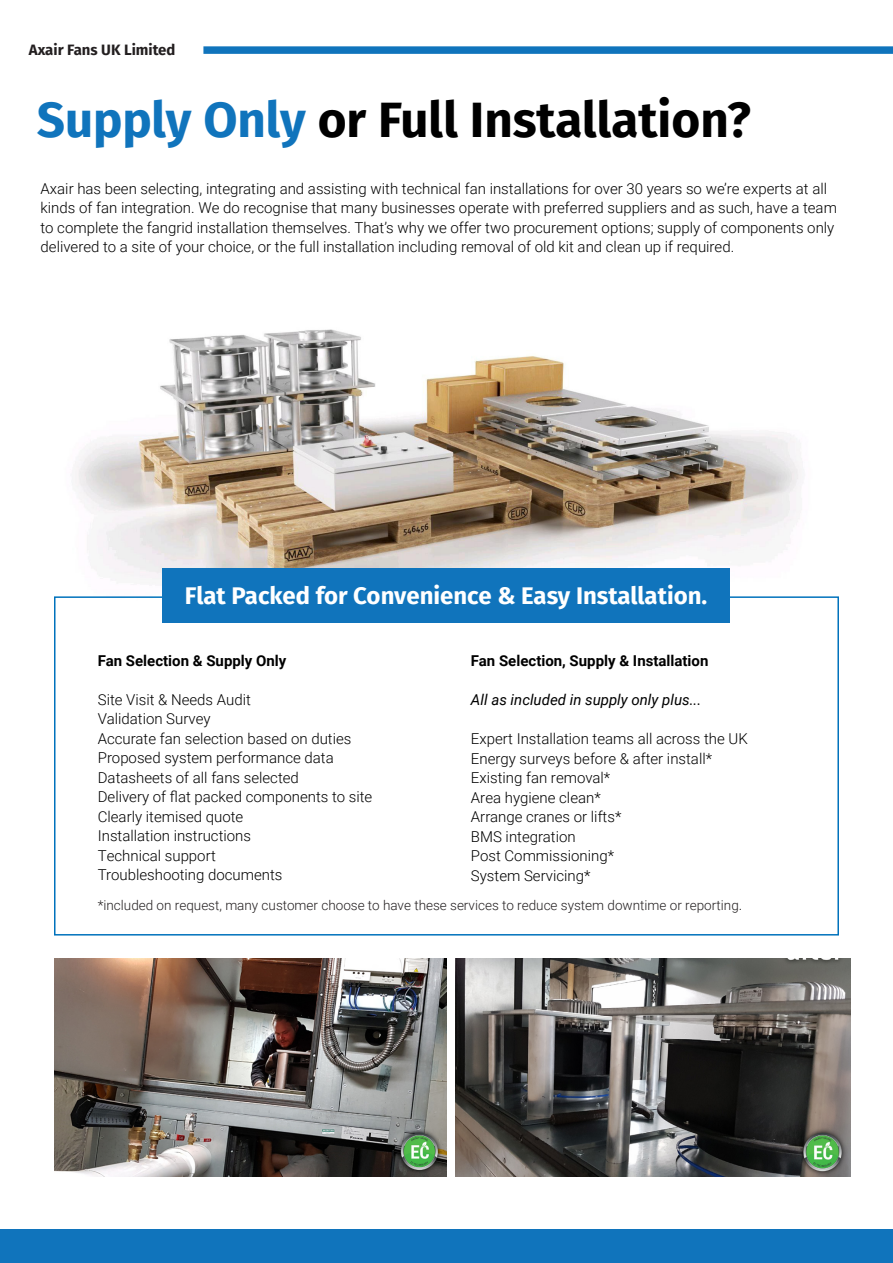
<style>
.page{position:relative;width:893px;height:1263px;background:#fff}
.page>*{position:absolute;margin:0;border:0;box-sizing:border-box;transform-origin:0 0}
.t1{font:700 49.5px "Fira Sans";color:#000}
.t2{font:700 24px "Fira Sans";color:#fff}
.t3{font:300 15px/19.5px "Roboto";color:#000}
.t4{font:700 15px "Roboto";color:#000}
.t5{font:italic 15px "Roboto";color:#000}
.t6{font:700 15px "Fira Sans";color:#231f20}
.t7{font:300 13.5px "Roboto";color:#231f20}
.s1{color:#1074bc}
.s2{font-size:15px}
</style>
<div class="page">
<div style="left:0;top:1229px;width:893px;height:34px;background:#1074bc"></div>
<div style="left:203px;top:46px;width:690px;height:8px;background:#1074bc"></div>
<img style="left:75px;top:329px;width:728px;height:275px">
<img style="left:54px;top:959px;width:392px;height:218px">
<img style="left:455px;top:959px;width:396px;height:218px">
<div style="left:163px;top:569px;width:567px;height:54px;background:#1074bc"></div>
<p class="t6" style="left:29px;top:37px;width:148px">Axair Fans UK Limited</p>
<p class="t1" style="left:37px;top:78px;width:716px"><span class="s1">Supply Only</span> or Full Installation?</p>
<p class="t3" style="left:41px;top:178px;width:798px">Axair has been selecting, integrating and assisting with technical fan installations for over 30 years so we’re experts at all kinds of fan integration. We do recognise that many businesses operate with preferred suppliers and as such, have a team to complete the fangrid installation themselves. That’s why we offer two procurement options; supply of components only delivered to a site of your choice, or the full installation including removal of old kit and clean up if required.</p>
<p class="t2" style="left:185px;top:576px;width:524px">Flat Packed for Convenience &amp; Easy Installation.</p>
<p class="t4" style="left:98px;top:650px;width:190px">Fan Selection &amp; Supply Only</p>
<p class="t3" style="left:98px;top:689px;width:155px">Site Visit &amp; Needs Audit</p>
<p class="t3" style="left:98px;top:709px;width:114px">Validation Survey</p>
<p class="t3" style="left:98px;top:728px;width:255px">Accurate fan selection based on duties</p>
<p class="t3" style="left:98px;top:748px;width:237px">Proposed system performance data</p>
<p class="t3" style="left:98px;top:767px;width:203px">Datasheets of all fans selected</p>
<p class="t3" style="left:98px;top:787px;width:276px">Delivery of flat packed components to site</p>
<p class="t3" style="left:98px;top:806px;width:147px">Clearly itemised quote</p>
<p class="t3" style="left:98px;top:826px;width:155px">Installation instructions</p>
<p class="t3" style="left:98px;top:845px;width:120px">Technical support</p>
<p class="t3" style="left:98px;top:865px;width:186px">Troubleshooting documents</p>
<p class="t4" style="left:471px;top:650px;width:239px">Fan Selection, Supply &amp; Installation</p>
<p class="t5" style="left:471px;top:689px;width:232px">All as included in supply only plus...</p>
<p class="t3" style="left:471px;top:729px;width:278px">Expert Installation teams all across the UK</p>
<p class="t3" style="left:471px;top:748px;width:243px">Energy surveys before &amp; after install*</p>
<p class="t3" style="left:471px;top:768px;width:141px">Existing fan removal*</p>
<p class="t3" style="left:471px;top:787px;width:131px">Area hygiene clean*</p>
<p class="t3" style="left:471px;top:807px;width:152px">Arrange cranes or lifts*</p>
<p class="t3" style="left:471px;top:826px;width:106px">BMS integration</p>
<p class="t3" style="left:471px;top:846px;width:145px">Post Commissioning*</p>
<p class="t3" style="left:471px;top:865px;width:121px">System Servicing*</p>
<p class="t7" style="left:98px;top:895px;width:646px">*included on request, many customer choose to have these services to reduce system downtime or reporting<span class="s2">.</span></p>
</div>
